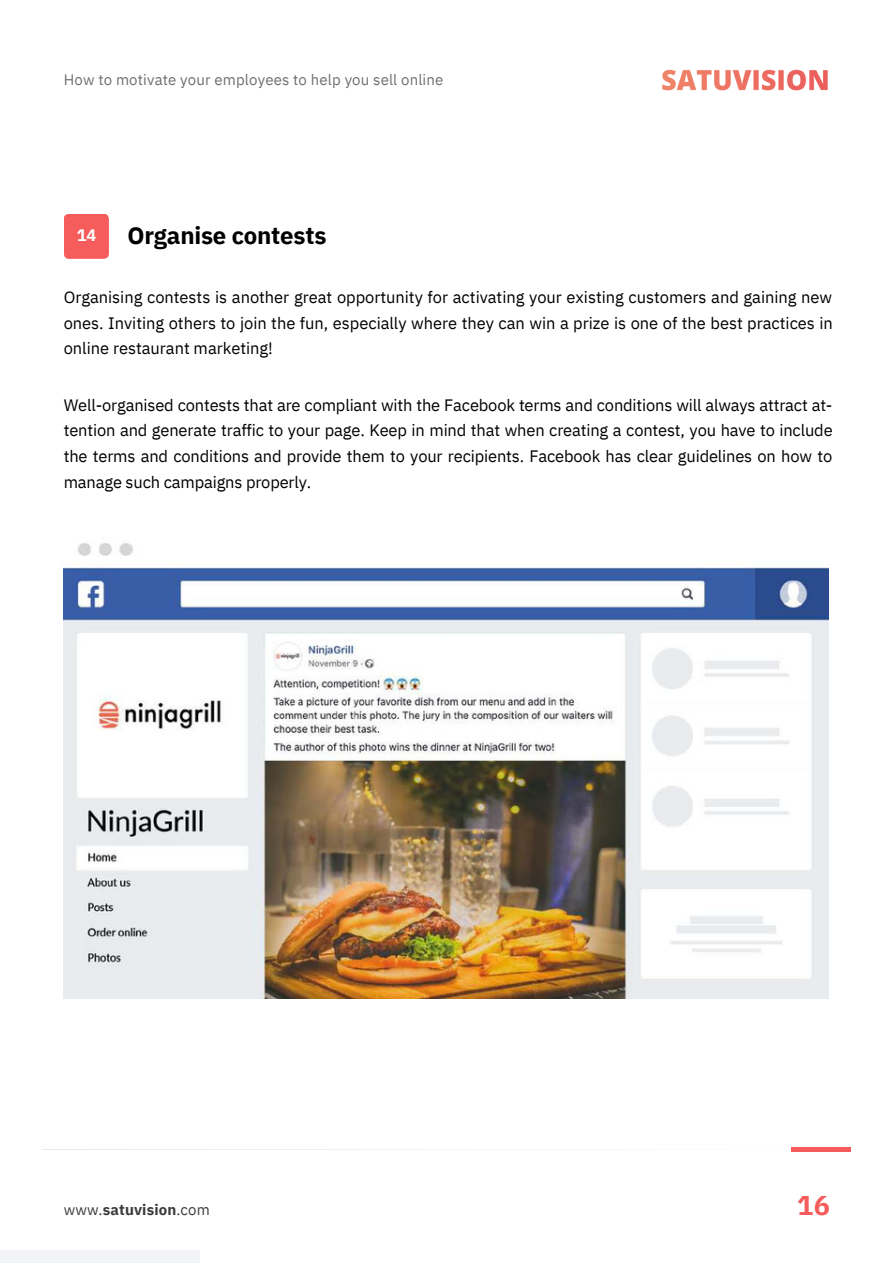
<style>
.page{position:relative;width:893px;height:1264px;background:#fff}
.page>*{position:absolute;margin:0;border:0;box-sizing:border-box;transform-origin:0 0}
.t1{font:700 27px "IBM Plex Sans";color:#f55c5b}
.t2{font:700 24px "IBM Plex Sans";letter-spacing:-.01em;color:#000}
.t3{font:16.5px/25.8px "IBM Plex Sans";letter-spacing:-.005em;color:#000;text-align:justify}
.t4{font:700 16.5px "IBM Plex Sans";color:#fff}
.t5{font:15px "IBM Plex Sans";letter-spacing:.01em;color:#6f6f6e}
.t6{font:700 15px "IBM Plex Sans";letter-spacing:.01em;color:#3c3c3b}
.s1{font-weight:400}
</style>
<div class="page">
<div style="left:0;top:1249px;width:200px;height:13px;background:#f1f3f7"></div>
<div style="left:64px;top:214px;width:45px;height:45px;background:#f55c5b;border-radius:5px"></div>
<hr style="left:42px;top:144px;width:807px;height:1px;background:#c6c6c5">
<hr style="left:42px;top:1149px;width:808px;height:1px;background:#c6c6c5">
<hr style="left:791px;top:1147px;width:59px;height:4px;background:#f55c5b">
<img style="left:64px;top:543px;width:764px;height:455px">
<img style="left:662px;top:69px;width:166px;height:22px">
<p class="t5" style="left:64px;top:70px;width:381px">How to motivate your employees to help you sell online</p>
<p class="t4" style="left:77px;top:224px;width:21px">14</p>
<p class="t2" style="left:127px;top:220px;width:200px">Organise contests</p>
<p class="t3" style="left:64px;top:283px;width:770px">Organising contests is another great opportunity for activating your existing customers and gaining new ones. Inviting others to join the fun, especially where they can win a prize is one of the best practices in online restaurant marketing!</p>
<p class="t3" style="left:64px;top:391px;width:770px">Well-organised contests that are compliant with the Facebook terms and conditions will always attract at&shy;tention and generate traffic to your page. Keep in mind that when creating a contest, you have to include the terms and conditions and provide them to your recipients. Facebook has clear guidelines on how to manage such campaigns properly.</p>
<p class="t6" style="left:64px;top:1199px;width:147px"><span class="s1">www.</span>satuvision<span class="s1">.com</span></p>
<p class="t1" style="left:797px;top:1187px;width:34px">16</p>
</div>
